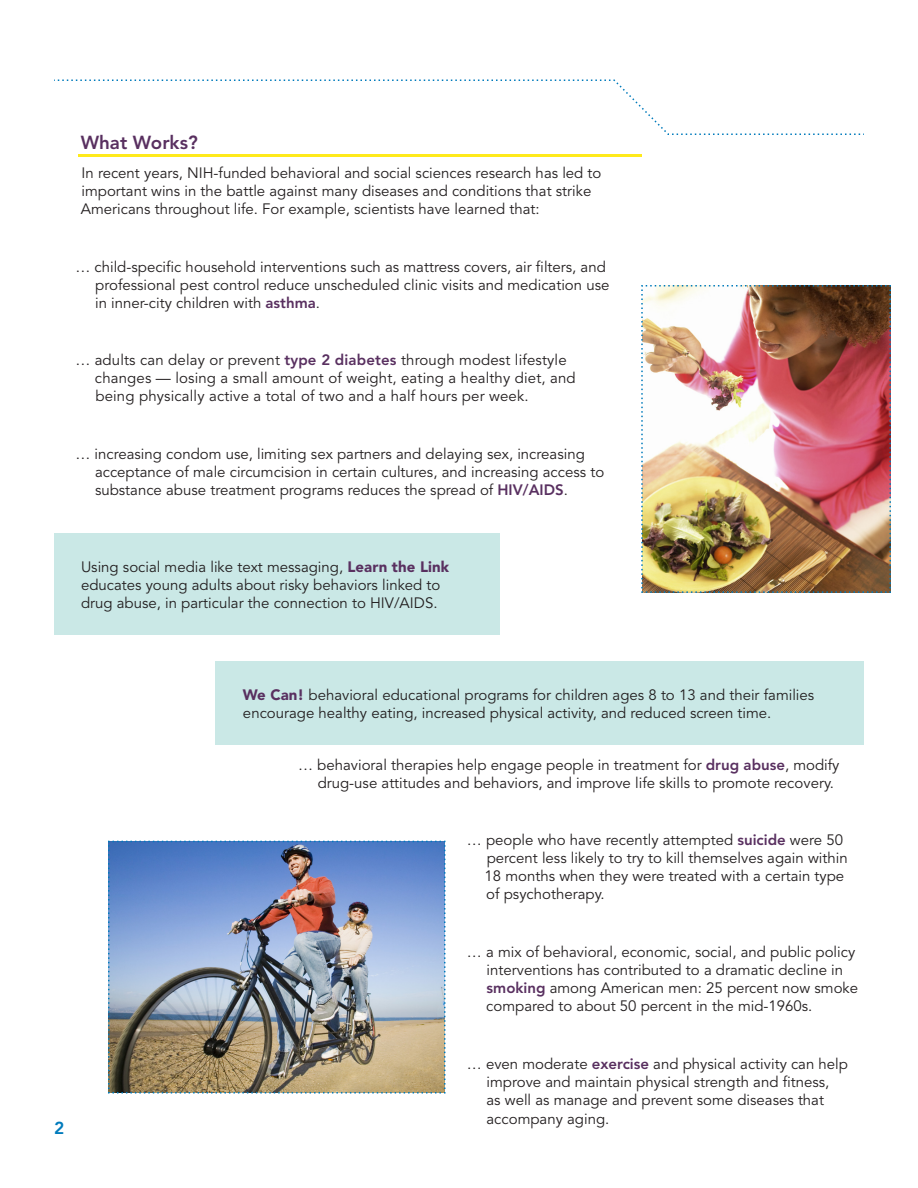
<style>
.page{position:relative;width:918px;height:1188px;background:#fff}
.page>*{position:absolute;margin:0;border:0;box-sizing:border-box;transform-origin:0 0}
.H1__11_5___13{font:800 18.75px "Avenir LT Std";color:#593060}
.t1{font:800 17.25px "Avenir LT Std";color:#007bbc}
.Body_Copy__10_12{font:15px/18px "Avenir LT Std";color:#231f20}
.s1{font-weight:800;color:#593060}
.s2{font-weight:900;color:#593060}
</style>
<div class="page">
<div style="left:54px;top:533px;width:446px;height:102px;background:#cae8e6"></div>
<div style="left:216px;top:662px;width:648px;height:83px;background:#cae8e6"></div>
<svg style="left:54px;top:79px;width:810px;height:56px"></svg>
<img style="left:641px;top:285px;width:250px;height:308px">
<img style="left:108px;top:840px;width:338px;height:254px">
<hr style="left:78px;top:154px;width:563px;height:3px;background:#ffea1b">
<p class="H1__11_5___13" style="left:81px;top:132px;width:118px">What Works?</p>
<p class="Body_Copy__10_12" style="left:81px;top:164px;width:522px">In recent years, NIH-funded behavioral and social sciences research has led to important wins in the battle against many diseases and conditions that strike<br>Americans throughout life. For example, scientists have learned that:</p>
<p class="Body_Copy__10_12" style="left:95px;top:258px;width:516px;text-indent:-20px">… child-specific household interventions such as mattress covers, air filters, and professional pest control reduce unscheduled clinic visits and medication use in inner-city children with <span class="s1">asthma</span>.</p>
<p class="Body_Copy__10_12" style="left:95px;top:351px;width:482px;text-indent:-20px">… adults can delay or prevent <span class="s1">type 2 diabetes</span> through modest lifestyle changes — losing a small amount of weight, eating a healthy diet, and being physically active a total of two and a half hours per week.</p>
<p class="Body_Copy__10_12" style="left:95px;top:445px;width:511px;text-indent:-20px">… increasing condom use, limiting sex partners and delaying sex, increasing acceptance of male circumcision in certain cultures, and increasing access to substance abuse treatment programs reduces the spread of <span class="s1">HIV/AIDS</span>.</p>
<p class="Body_Copy__10_12" style="left:81px;top:558px;width:370px">Using social media like text messaging, <span class="s2">Learn the Link </span>educates young adults about risky behaviors linked to drug abuse, in particular the connection to HIV/AIDS.</p>
<p class="t1" style="left:54px;top:1118px;width:12px">2</p>
<p class="Body_Copy__10_12" style="left:243px;top:686px;width:573px"><span class="s2">We Can!</span> behavioral educational programs for children ages 8 to 13 and their families encourage healthy eating, increased physical activity, and reduced screen time.</p>
<p class="Body_Copy__10_12" style="left:318px;top:756px;width:523px;text-indent:-20px">… behavioral therapies help engage people in treatment for <span class="s1">drug abuse</span>, modify drug-use attitudes and behaviors, and improve life skills to promote recovery.</p>
<p class="Body_Copy__10_12" style="left:485px;top:832px;width:365px;text-indent:-18px">… people who have recently attempted <span class="s1">suicide</span> were 50 percent less likely to try to kill themselves again within 18 months when they were treated with a certain type of psychotherapy.</p>
<p class="Body_Copy__10_12" style="left:486px;top:943px;width:373px;text-indent:-19px">… a mix of behavioral, economic, social, and public policy interventions has contributed to a dramatic decline in <span class="s1">smoking</span> among American men: 25 percent now smoke compared to about 50 percent in the mid-1960s.</p>
<p class="Body_Copy__10_12" style="left:467px;top:1055px;width:383px;text-align:center">… even moderate <span class="s1">exercise</span> and physical activity can help improve and maintain physical strength and fitness,<br>as well as manage and prevent some diseases that</p>
<p class="Body_Copy__10_12" style="left:487px;top:1110px;width:124px">accompany aging.</p>
</div>
